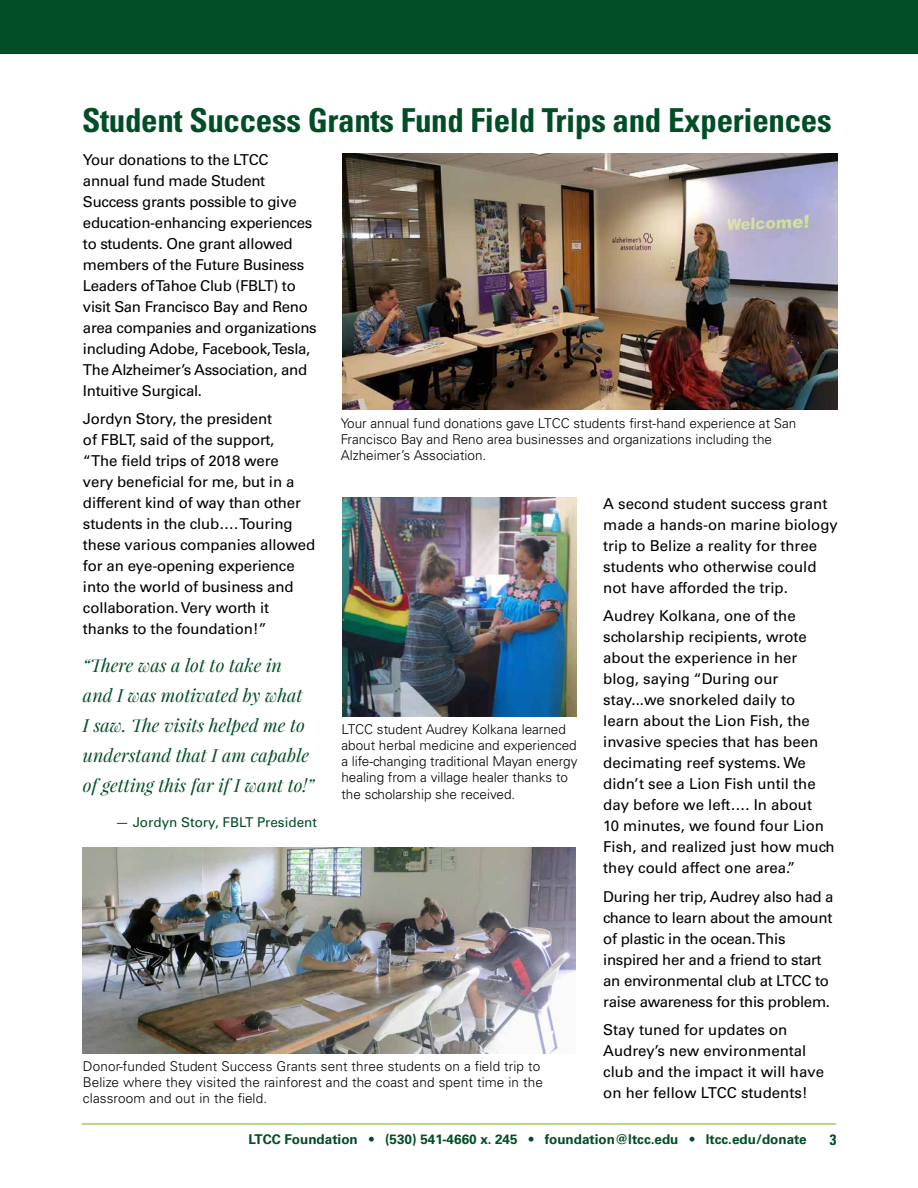
<style>
.page{position:relative;width:918px;height:1188px;background:#fff}
.page>*{position:absolute;margin:0;border:0;box-sizing:border-box;transform-origin:0 0}
.t1{font:700 condensed 33px "Univers LT Std";letter-spacing:-.01em;color:#004d26}
.t2{font:italic 18px/30px "Playfair Display";color:#004d26}
.t3{font:15px/21px "Univers LT Std";letter-spacing:-.01em;color:#000}
.t4{font:700 condensed 15px "Univers LT Std";color:#004d26}
.t5{font:300 13.5px/16.2px "Univers LT Std";color:#000}
.t6{font:700 13.5px "Univers LT Std";color:#004d26}
.t7{font:13.5px "Univers LT Std";color:#004d26}
</style>
<div class="page">
<div style="left:0;top:0;width:918px;height:54px;background:#004d26"></div>
<hr style="left:82px;top:1123px;width:754px;height:2px;background:#a1ce60">
<img style="left:342px;top:154px;width:496px;height:256px">
<img style="left:82px;top:847px;width:494px;height:207px">
<img style="left:343px;top:498px;width:234px;height:218px">
<h1 class="t1" style="left:82px;top:100px;width:751px">Student Success Grants Fund Field Trips and Experiences</h1>
<p class="t3" style="left:83px;top:149px;width:235px">Your donations to the LTCC annual fund made Student<br>Success grants possible to give education-enhancing experiences to students. One grant allowed members of the Future Business<br>Leaders of Tahoe Club (FBLT) to visit San Francisco Bay and Reno area companies and organizations including Adobe, Facebook, Tesla,<br>The Alzheimer’s Association, and<br>Intuitive Surgical.</p>
<p class="t3" style="left:83px;top:409px;width:234px">Jordyn Story, the president<br>of FBLT, said of the support,<br>“The field trips of 2018 were<br>very beneficial for me, but in a different kind of way than other students in the club…. Touring these various companies allowed for an eye-opening experience into the world of business and collaboration. Very worth it thanks to the foundation!”</p>
<p class="t2" style="left:83px;top:650px;width:233px">“There was a lot to take in and I was motivated by what<br>I saw. The visits helped me to understand that I am capable of getting this far if I want to!”</p>
<p class="t7" style="left:116px;top:815px;width:203px">— Jordyn Story, FBLT President</p>
<p class="t5" style="left:341px;top:415px;width:457px">Your annual fund donations gave LTCC students first-hand experience at San<br>Francisco Bay and Reno area businesses and organizations including the<br>Alzheimer’s Association.</p>
<p class="t3" style="left:603px;top:493px;width:236px">A second student success grant made a hands-on marine biology trip to Belize a reality for three students who otherwise could not have afforded the trip.</p>
<p class="t3" style="left:603px;top:605px;width:233px">Audrey Kolkana, one of the scholarship recipients, wrote about the experience in her blog, saying “During our stay...we snorkeled daily to learn about the Lion Fish, the invasive species that has been decimating reef systems. We didn’t see a Lion Fish until the day before we left…. In about<br>10 minutes, we found four Lion<br>Fish, and realized just how much they could affect one area.”</p>
<p class="t3" style="left:603px;top:886px;width:232px">During her trip, Audrey also had a chance to learn about the amount of plastic in the ocean. This inspired her and a friend to start an environmental club at LTCC to raise awareness for this problem.</p>
<p class="t3" style="left:603px;top:1020px;width:222px">Stay tuned for updates on<br>Audrey’s new environmental club and the impact it will have on her fellow LTCC students!</p>
<p class="t5" style="left:341px;top:721px;width:238px">LTCC student Audrey Kolkana learned about herbal medicine and experienced a life-changing traditional Mayan energy healing from a village healer thanks to the scholarship she received.</p>
<p class="t5" style="left:83px;top:1058px;width:461px">Donor-funded Student Success Grants sent three students on a field trip to<br>Belize where they visited the rainforest and the coast and spent time in the classroom and out in the field.</p>
<p class="t6" style="left:248px;top:1131px;width:560px">LTCC Foundation • (530) 541-4660 x. 245 • foundation@ltcc.edu • ltcc.edu/donate</p>
<p class="t4" style="left:830px;top:1130px;width:8px">3</p>
</div>
